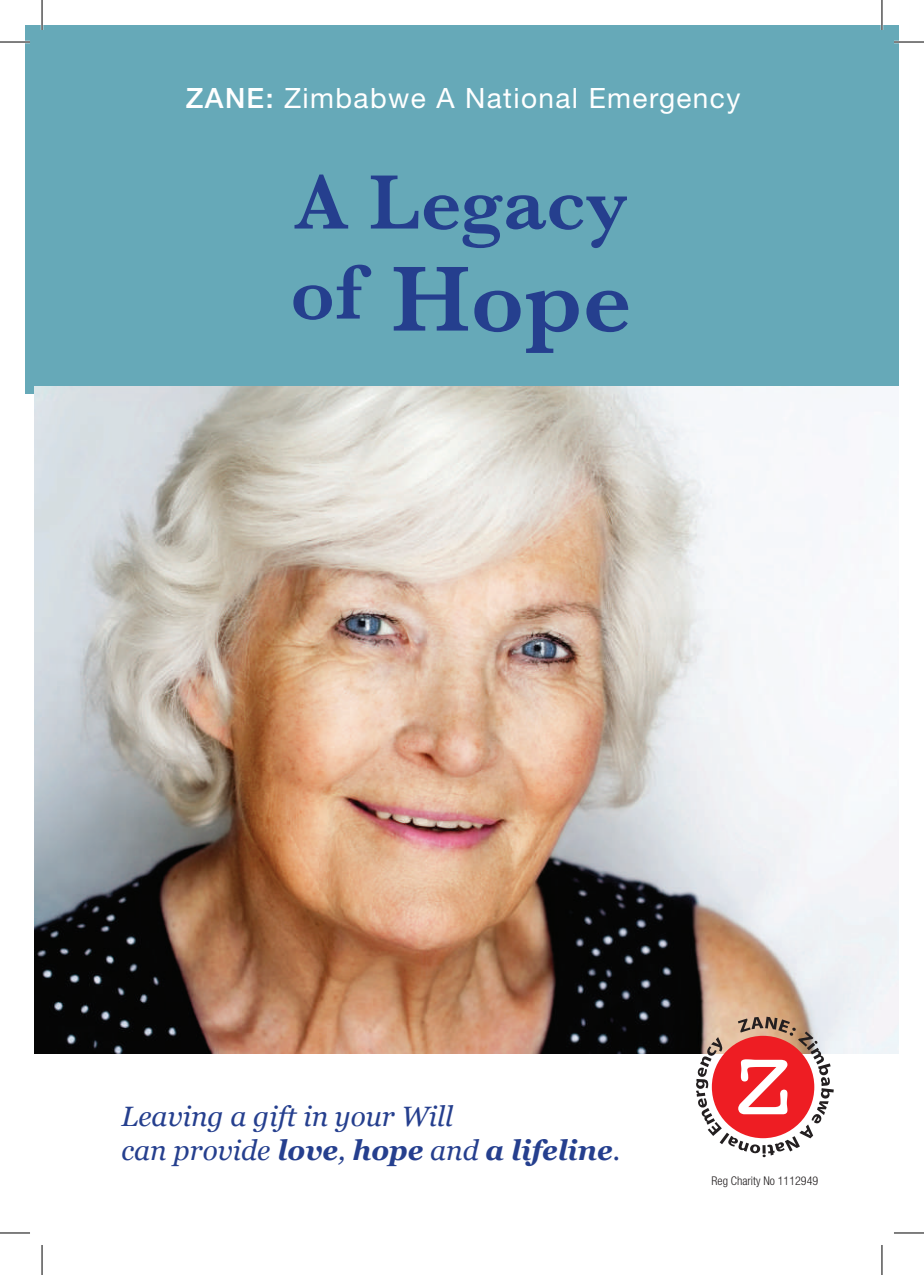
<style>
.page{position:relative;width:924px;height:1275px;background:#fff}
.page>*{position:absolute;margin:0;border:0;box-sizing:border-box;transform-origin:0 0}
.t1{font:600 96px "Baskerville";color:#253f8e}
.t2{font:600 80px "Baskerville";color:#253f8e}
.t3{font:italic 28px/33.6px "Georgia";color:#253f8e}
.t4{font:28px "Helvetica Neue";letter-spacing:.05em;color:#fff}
.t5{font:300 condensed 12px "Helvetica Neue";color:#231f20}
.s1{font-weight:500}
.s2{font-size:80px}
.s3{font-weight:700}
</style>
<div class="page">
<div style="left:25px;top:25px;width:873px;height:368px;background:#66a9b8"></div>
<img style="left:35px;top:386px;width:863px;height:667px">
<svg style="left:695px;top:1016px;width:138px;height:141px"></svg>
<hr style="left:0;top:41px;width:30px;height:2px;background:#fff">
<hr style="left:893px;top:41px;width:30px;height:2px;background:#fff">
<hr style="left:41px;top:0;width:2px;height:30px;background:#fff">
<hr style="left:880px;top:0;width:2px;height:30px;background:#fff">
<hr style="left:0;top:42px;width:30px;height:1px;background:#000">
<hr style="left:893px;top:42px;width:30px;height:1px;background:#000">
<hr style="left:0;top:1232px;width:30px;height:1px;background:#000">
<hr style="left:893px;top:1232px;width:30px;height:1px;background:#000">
<hr style="left:42px;top:0;width:1px;height:30px;background:#000">
<hr style="left:42px;top:1245px;width:1px;height:30px;background:#000">
<hr style="left:881px;top:0;width:1px;height:30px;background:#000">
<hr style="left:881px;top:1245px;width:1px;height:30px;background:#000">
<p class="t4" style="left:186px;top:82px;width:556px"><span class="s1">ZANE:</span> Zimbabwe A National Emergency</p>
<h2 class="t2" style="left:294px;top:146px;width:335px">A Legacy</h2>
<h1 class="t1" style="left:290px;top:232px;width:343px"><span class="s2">of</span> Hope</h1>
<p class="t3" style="left:121px;top:1098px;width:500px">Leaving a gift in your Will<br>can provide <span class="s3">love</span>, <span class="s3">hope</span> and <span class="s3">a lifeline</span>.</p>
<p class="t5" style="left:711px;top:1173px;width:108px">Reg Charity No 1112949</p>
</div>
